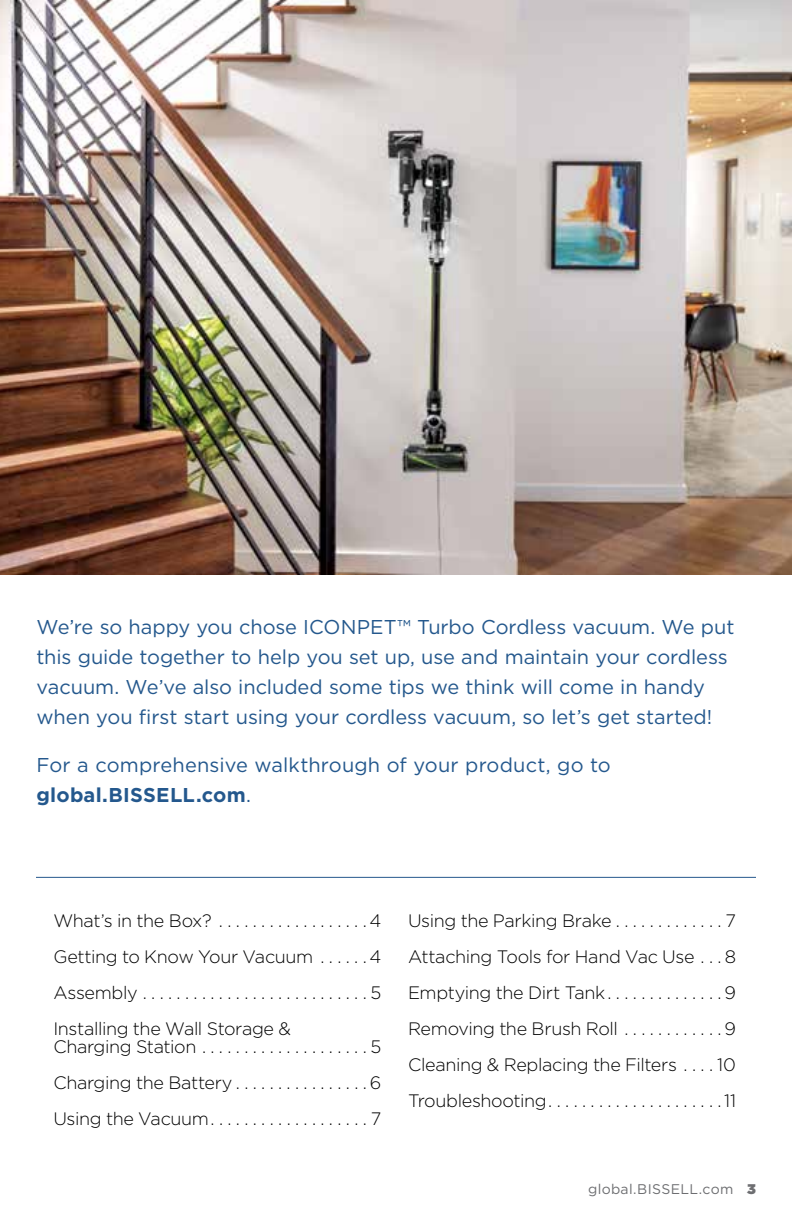
<style>
.page{position:relative;width:792px;height:1224px;background:#fff}
.page>*{position:absolute;margin:0;border:0;box-sizing:border-box;transform-origin:0 0}
.t1{font:20px/30px "Gotham";letter-spacing:-.005em;color:#24588d}
.t2{font:300 18px/36px "Gotham";letter-spacing:-.02em;color:#000;text-align:justify}
.t3{font:14px "Gotham";letter-spacing:.02em;color:#6d6e71}
.s1{font-weight:700}
.s2{font-weight:900}
</style>
<div class="page">
<img style="left:0;top:0;width:792px;height:574px">
<hr style="left:36px;top:877px;width:720px;height:1px;background:#24588d">
<p class="t1" style="left:36px;top:612px;width:699px">We’re so happy you chose ICONPET™ Turbo Cordless vacuum. We put this guide together to help you set up, use and maintain your cordless vacuum. We’ve also included some tips we think will come in handy when you first start using your cordless vacuum, so let’s get started!</p>
<p class="t1" style="left:36px;top:750px;width:576px">For a comprehensive walkthrough of your product, go to <span class="s1">global.BISSELL.com</span>.</p>
<p class="t2" style="left:53px;top:902px;width:329px">What’s in the Box? . . . . . . . . . . . . . . . . . 4<br>Getting to Know Your Vacuum . . . . . 4<br>Assembly . . . . . . . . . . . . . . . . . . . . . . . . . . 5<br>Installing the Wall Storage &amp;</p>
<p class="t2" style="left:53px;top:1028px;width:330px">Charging Station . . . . . . . . . . . . . . . . . . . 5<br>Charging the Battery . . . . . . . . . . . . . . . 6<br>Using the Vacuum . . . . . . . . . . . . . . . . . . 7</p>
<p class="t2" style="left:408px;top:902px;width:330px">Using the Parking Brake . . . . . . . . . . . . 7<br>Attaching Tools for Hand Vac Use . . 8<br>Emptying the Dirt Tank . . . . . . . . . . . . . 9<br>Removing the Brush Roll . . . . . . . . . . . 9<br>Cleaning &amp; Replacing the Filters . . . . 10<br>Troubleshooting . . . . . . . . . . . . . . . . . . . . 11</p>
<p class="t3" style="left:588px;top:1180px;width:169px">global.BISSELL.com <span class="s2">3</span></p>
</div>
